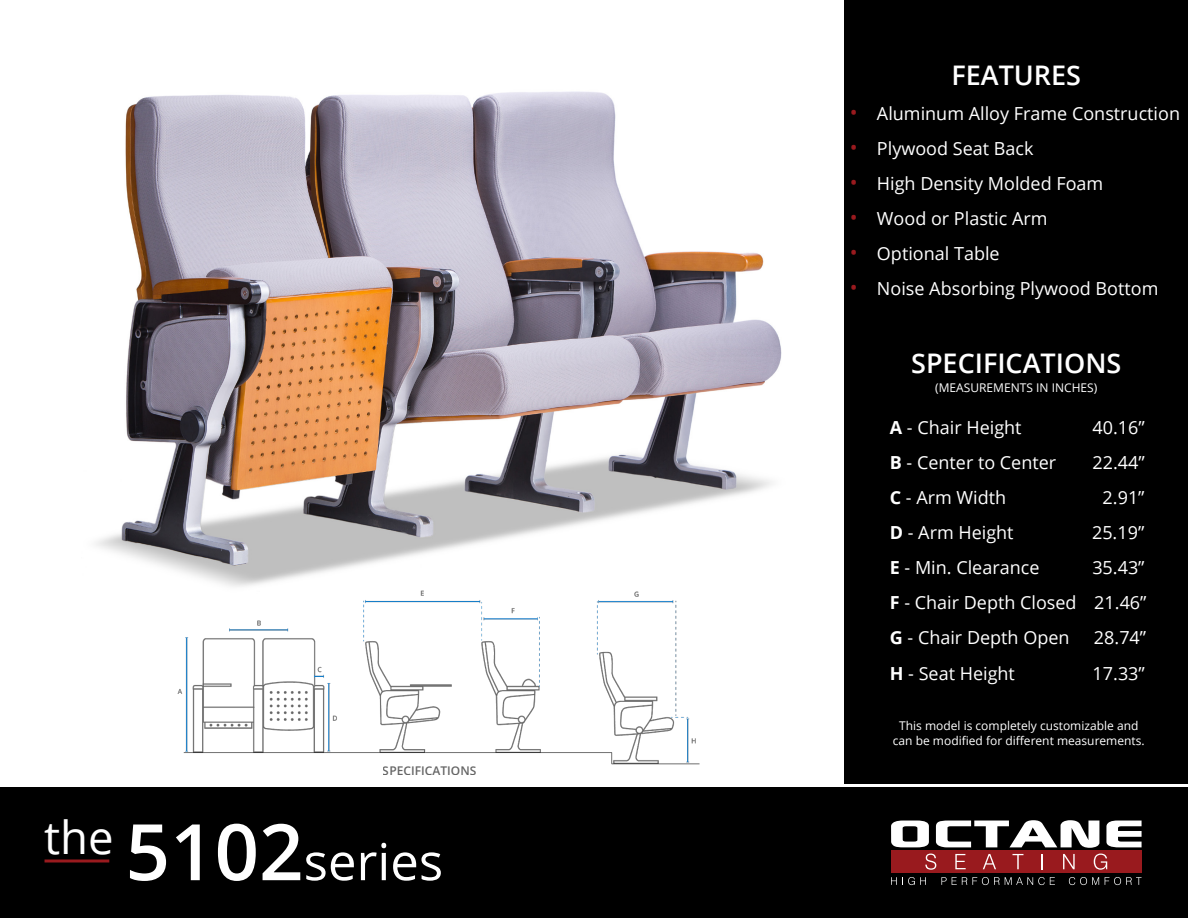
<style>
.page{position:relative;width:1188px;height:918px;background:#fff}
.page>*{position:absolute;margin:0;border:0;box-sizing:border-box;transform-origin:0 0}
.t1{font:51px "Open Sans";color:#fff}
.t2{font:600 27px "Open Sans";color:#fff}
.Bullet{font:18px "Open Sans";color:#fff}
.Bullet-2{font:12px/14.4px "Open Sans";color:#fff;text-align:center}
.t3{font:600 12px "Open Sans";color:#000}
.s1{font-weight:600;font-size:78px}
.s2{font-size:21px;color:#991a1e}
.s3{font-weight:700}
</style>
<div class="page">
<div style="left:845px;top:0;width:343px;height:784px;background:#000"></div>
<div style="left:0;top:787px;width:1188px;height:131px;background:#000"></div>
<hr style="left:45px;top:860px;width:64px;height:2px;background:#991a1e">
<img style="left:96px;top:91px;width:686px;height:479px">
<div style="left:891px;top:850px;width:251px;height:23px;background:#991a1e"></div>
<svg style="left:891px;top:877px;width:35px;height:8px"></svg>
<svg style="left:941px;top:877px;width:114px;height:8px"></svg>
<svg style="left:1069px;top:877px;width:30px;height:8px"></svg>
<svg style="left:1105px;top:877px;width:37px;height:8px"></svg>
<svg style="left:891px;top:821px;width:38px;height:26px"></svg>
<svg style="left:936px;top:820px;width:163px;height:28px"></svg>
<svg style="left:1106px;top:821px;width:36px;height:26px"></svg>
<svg style="left:925px;top:854px;width:11px;height:16px"></svg>
<svg style="left:955px;top:854px;width:11px;height:15px"></svg>
<svg style="left:983px;top:854px;width:13px;height:15px"></svg>
<svg style="left:1013px;top:854px;width:10px;height:15px"></svg>
<svg style="left:1042px;top:854px;width:1px;height:15px"></svg>
<svg style="left:1063px;top:854px;width:12px;height:15px"></svg>
<svg style="left:1094px;top:854px;width:13px;height:16px"></svg>
<img style="left:176px;top:568px;width:531px;height:197px">
<p class="t3" style="left:383px;top:762px;width:95px">SPECIFICATIONS</p>
<p class="t1" style="left:44px;top:827px;width:400px"><sup>the</sup> <span class="s1">5102</span>series</p>
<p class="t2" style="left:951px;top:57px;width:131px">FEATURES</p>
<p class="Bullet" style="left:850px;top:101px;width:332px"><span class="s2">•</span> Aluminum Alloy Frame Construction</p>
<p class="Bullet" style="left:850px;top:136px;width:185px"><span class="s2">•</span> Plywood Seat Back</p>
<p class="Bullet" style="left:850px;top:171px;width:255px"><span class="s2">•</span> High Density Molded Foam</p>
<p class="Bullet" style="left:850px;top:206px;width:199px"><span class="s2">•</span> Wood or Plastic Arm</p>
<p class="Bullet" style="left:850px;top:242px;width:151px"><span class="s2">•</span> Optional Table</p>
<p class="Bullet" style="left:850px;top:277px;width:310px"><span class="s2">•</span> Noise Absorbing Plywood Bottom</p>
<p class="t2" style="left:911px;top:345px;width:212px">SPECIFICATIONS</p>
<p class="Bullet-2" style="left:935px;top:380px;width:164px">(MEASUREMENTS IN INCHES)</p>
<p class="Bullet" style="left:890px;top:415px;width:133px"><span class="s3">A</span> - Chair Height</p>
<p class="Bullet" style="left:1092px;top:415px;width:54px">40.16”</p>
<p class="Bullet" style="left:890px;top:450px;width:168px"><span class="s3">B</span> - Center to Center</p>
<p class="Bullet" style="left:1093px;top:450px;width:54px">22.44”</p>
<p class="Bullet" style="left:890px;top:485px;width:118px"><span class="s3">C</span> - Arm Width</p>
<p class="Bullet" style="left:1103px;top:485px;width:43px">2.91”</p>
<p class="Bullet" style="left:890px;top:520px;width:125px"><span class="s3">D</span> - Arm Height</p>
<p class="Bullet" style="left:1092px;top:520px;width:54px">25.19”</p>
<p class="Bullet" style="left:890px;top:555px;width:151px"><span class="s3">E</span> - Min. Clearance</p>
<p class="Bullet" style="left:1092px;top:555px;width:54px">35.43”</p>
<p class="Bullet" style="left:890px;top:590px;width:258px"><span class="s3">F</span> - Chair Depth Closed 21.46”</p>
<p class="Bullet" style="left:890px;top:626px;width:181px"><span class="s3">G</span> - Chair Depth Open</p>
<p class="Bullet" style="left:1094px;top:626px;width:54px">28.74”</p>
<p class="Bullet" style="left:890px;top:661px;width:127px"><span class="s3">H</span> - Seat Height</p>
<p class="Bullet" style="left:1093px;top:661px;width:54px">17.33”</p>
<p class="Bullet-2" style="left:893px;top:718px;width:253px">This model is completely customizable and can be modified for different measurements.</p>
</div>
